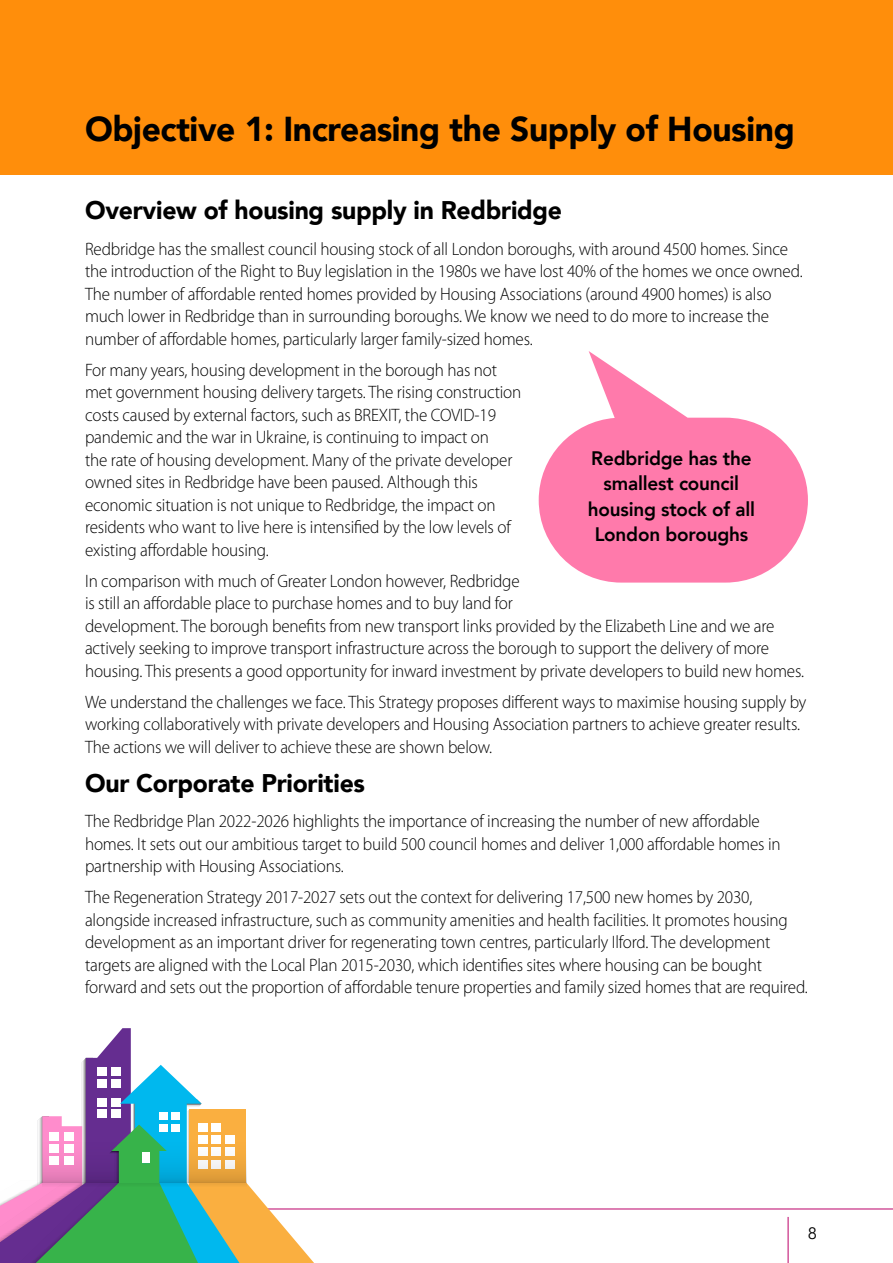
<style>
.page{position:relative;width:893px;height:1263px;background:#fff}
.page>*{position:absolute;margin:0;border:0;box-sizing:border-box;transform-origin:0 0}
.sub_head1{font:900 34.5px "Avenir";letter-spacing:-.01em;color:#000}
.sub_head2{font:900 25.5px "Avenir";letter-spacing:-.01em;color:#000}
.bubble_text{font:800 19.5px/25.5px "Avenir";letter-spacing:-.01em;color:#000;text-align:center}
.body_12_light{font:300 18px/22.5px "Myriad Pro";letter-spacing:-.01em;color:#000;scale:.95 1}
.t1{font:16.5px "Avenir";color:#000}
</style>
<div class="page">
<hr style="left:788px;top:1217px;width:1px;height:46px;background:#bc0068">
<hr style="left:0;top:1208px;width:893px;height:1px;background:#bc0068">
<div style="left:0;top:0;width:893px;height:174px;background:#ff8e0b"></div>
<svg style="left:0;top:1028px;width:314px;height:235px"></svg>
<div style="left:64px;top:1156px;width:9px;height:9px;background:#fff"></div>
<div style="left:49px;top:1156px;width:9px;height:9px;background:#fff"></div>
<div style="left:64px;top:1132px;width:9px;height:8px;background:#fff"></div>
<div style="left:49px;top:1132px;width:9px;height:8px;background:#fff"></div>
<div style="left:64px;top:1144px;width:9px;height:9px;background:#fff"></div>
<div style="left:49px;top:1144px;width:9px;height:9px;background:#fff"></div>
<div style="left:142px;top:1152px;width:8px;height:11px;background:#fff"></div>
<div style="left:539px;top:418px;width:269px;height:165px;background:#ff7aab;border-radius:82px"></div>
<h1 class="sub_head1" style="left:85px;top:99px;width:711px">Objective 1: Increasing the Supply of Housing</h1>
<h2 class="sub_head2" style="left:85px;top:189px;width:479px">Overview of housing supply in Redbridge</h2>
<p class="body_12_light" style="left:85px;top:238px;width:757px">Redbridge has the smallest council housing stock of all London boroughs, with around 4500 homes. Since the introduction of the Right to Buy legislation in the 1980s we have lost 40% of the homes we once owned.<br>The number of affordable rented homes provided by Housing Associations (around 4900 homes) is also much lower in Redbridge than in surrounding boroughs. We know we need to do more to increase the number of affordable homes, particularly larger family-sized homes.</p>
<p class="body_12_light" style="left:85px;top:359px;width:461px">For many years, housing development in the borough has not met government housing delivery targets. The rising construction costs caused by external factors, such as BREXIT, the COVID-19 pandemic and the war in Ukraine, is continuing to impact on<br>the rate of housing development. Many of the private developer owned sites in Redbridge have been paused. Although this economic situation is not unique to Redbridge, the impact on residents who want to live here is intensified by the low levels of existing affordable housing.</p>
<p class="body_12_light" style="left:85px;top:570px;width:758px">In comparison with much of Greater London however, Redbridge<br>is still an affordable place to purchase homes and to buy land for<br>development. The borough benefits from new transport links provided by the Elizabeth Line and we are actively seeking to improve transport infrastructure across the borough to support the delivery of more housing. This presents a good opportunity for inward investment by private developers to build new homes.</p>
<p class="body_12_light" style="left:85px;top:691px;width:761px">We understand the challenges we face. This Strategy proposes different ways to maximise housing supply by working collaboratively with private developers and Housing Association partners to achieve greater results.<br>The actions we will deliver to achieve these are shown below.</p>
<h2 class="sub_head2" style="left:85px;top:761px;width:282px">Our Corporate Priorities</h2>
<p class="body_12_light" style="left:85px;top:810px;width:734px">The Redbridge Plan 2022-2026 highlights the importance of increasing the number of new affordable homes. It sets out our ambitious target to build 500 council homes and deliver 1,000 affordable homes in partnership with Housing Associations.</p>
<p class="body_12_light" style="left:85px;top:886px;width:762px">The Regeneration Strategy 2017-2027 sets out the context for delivering 17,500 new homes by 2030, alongside increased infrastructure, such as community amenities and health facilities. It promotes housing development as an important driver for regenerating town centres, particularly Ilford. The development targets are aligned with the Local Plan 2015-2030, which identifies sites where housing can be bought forward and sets out the proportion of affordable tenure properties and family sized homes that are required.</p>
<p class="bubble_text" style="left:588px;top:445px;width:169px">Redbridge has the smallest council housing stock of all<br>London boroughs</p>
<p class="t1" style="left:808px;top:1223px;width:11px">8</p>
</div>
